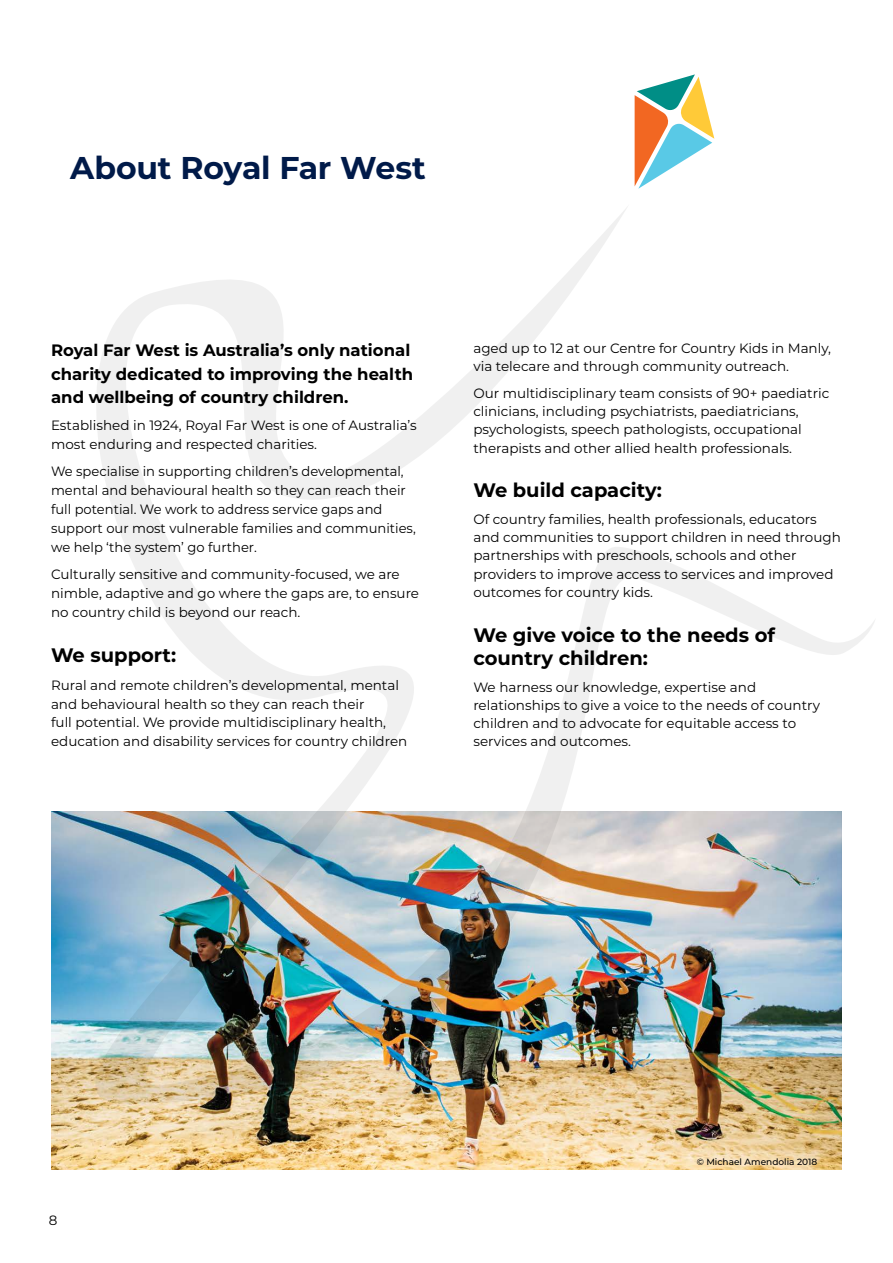
<style>
.page{position:relative;width:893px;height:1263px;background:#fff}
.page>*{position:absolute;margin:0;border:0;box-sizing:border-box;transform-origin:0 0}
.t1{font:700 31.5px "Montserrat";letter-spacing:-.005em;color:#001a49}
.t2{font:700 19.5px/23.5px "Montserrat";color:#000}
.t3{font:700 16.5px/23.4px "Montserrat";color:#000}
.t4{font:13.5px/18.1px "Montserrat";color:#000}
.t5{font:500 9px "Montserrat";color:#000}
</style>
<div class="page">
<img style="left:51px;top:812px;width:791px;height:357px">
<img style="left:94px;top:208px;width:781px;height:897px">
<svg style="left:635px;top:74px;width:79px;height:115px"></svg>
<h1 class="t1" style="left:70px;top:145px;width:357px">About Royal Far West</h1>
<p class="t3" style="left:51px;top:338px;width:364px">Royal Far West is Australia’s only national charity dedicated to improving the health and wellbeing of country children.</p>
<p class="t4" style="left:51px;top:415px;width:367px;line-height:18.9px">Established in 1924, Royal Far West is one of Australia’s most enduring and respected charities.</p>
<p class="t4" style="left:51px;top:462px;width:366px;line-height:18.9px">We specialise in supporting children’s developmental, mental and behavioural health so they can reach their full potential. We work to address service gaps and support our most vulnerable families and communities, we help ‘the system’ go further.</p>
<p class="t4" style="left:51px;top:564px;width:370px;line-height:18.9px">Culturally sensitive and community-focused, we are nimble, adaptive and go where the gaps are, to ensure no country child is beyond our reach.</p>
<h2 class="t2" style="left:51px;top:643px;width:127px">We support:</h2>
<p class="t4" style="left:51px;top:675px;width:358px;line-height:18.9px">Rural and remote children’s developmental, mental and behavioural health so they can reach their<br>full potential. We provide multidisciplinary health, education and disability services for country children</p>
<p class="t4" style="left:473px;top:339px;width:359px">aged up to 12 at our Centre for Country Kids in Manly, via telecare and through community outreach.</p>
<p class="t4" style="left:473px;top:384px;width:357px">Our multidisciplinary team consists of 90+ paediatric clinicians, including psychiatrists, paediatricians, psychologists, speech pathologists, occupational therapists and other allied health professionals.</p>
<h2 class="t2" style="left:473px;top:478px;width:190px">We build capacity:</h2>
<p class="t4" style="left:473px;top:510px;width:369px">Of country families, health professionals, educators and communities to support children in need through partnerships with preschools, schools and other providers to improve access to services and improved outcomes for country kids.</p>
<h2 class="t2" style="left:473px;top:622px;width:303px">We give voice to the needs of country children:</h2>
<p class="t4" style="left:473px;top:677px;width:348px">We harness our knowledge, expertise and relationships to give a voice to the needs of country children and to advocate for equitable access to services and outcomes.</p>
<p class="t4" style="left:49px;top:1211px;width:10px">8</p>
<p class="t5" style="left:697px;top:1155px;width:122px">© Michael Amendolia 2018</p>
</div>
